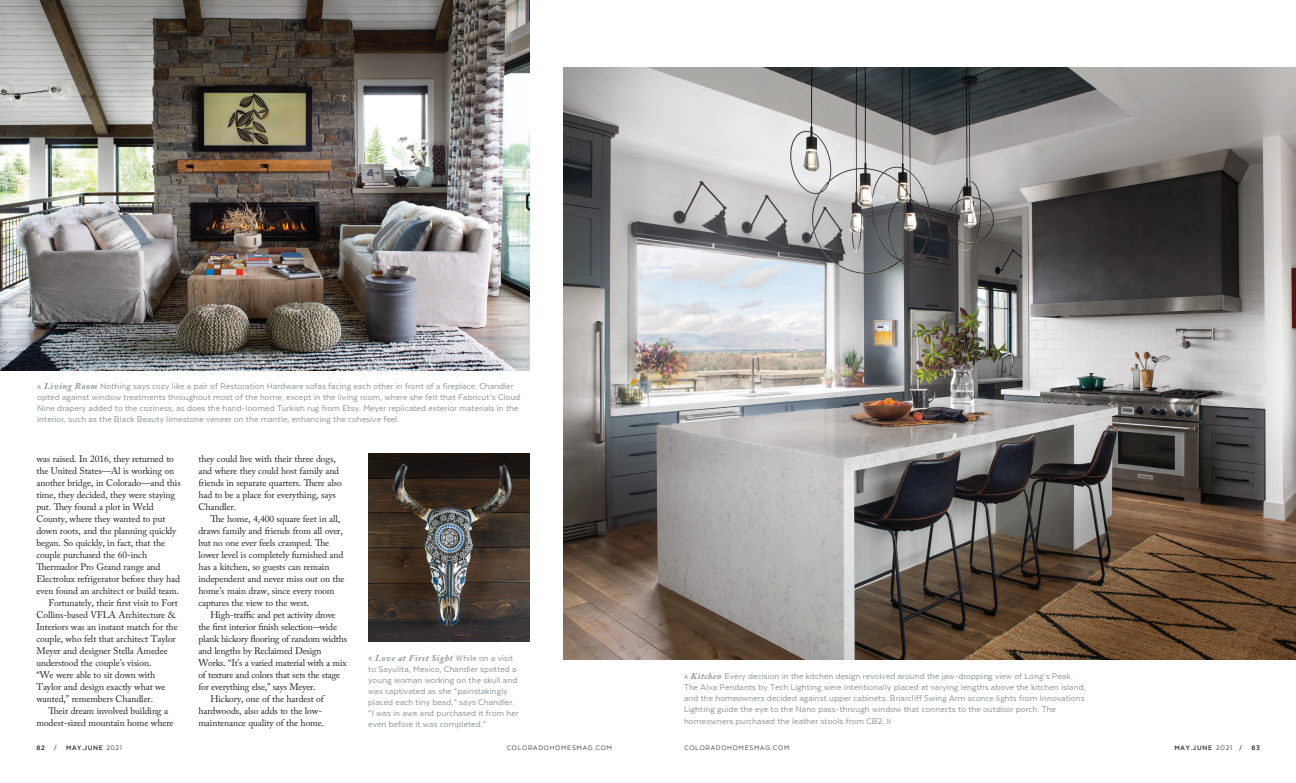
<style>
.page{position:relative;width:1296px;height:783px;background:#fff}
.page>*{position:absolute;margin:0;border:0;box-sizing:border-box;transform-origin:0 0}
.t1{font:9.5px/12px "Adobe Caslon Pro";letter-spacing:-.01em;color:#231f20}
.t2{font:9.5px/11px "Texta";letter-spacing:.01em;color:#879195}
.t3{font:italic 700 9px "Adobe Caslon Pro";letter-spacing:.06em;color:#879195}
.t4{font:7.5px "Texta Alt";letter-spacing:.1em;color:#231f20}
.t5{font:700 7.5px "Texta Alt";letter-spacing:.09em;color:#231f20}
.s1{font-family:"Adobe Caslon Pro";font-weight:700;font-style:italic;font-size:9px}
.s2{font-family:"Texta";font-weight:400;font-style:normal;font-size:9.5px}
.s3{font-family:"Century Gothic"}
.s4{font-family:"Texta"}
.s5{font-family:"Century Gothic";font-weight:400;font-size:7px}
.s6{font-weight:400}
</style>
<div class="page">
<svg style="left:368px;top:657px;width:4px;height:4px"></svg>
<svg style="left:37px;top:385px;width:4px;height:4px"></svg>
<svg style="left:684px;top:675px;width:4px;height:4px"></svg>
<img style="left:0;top:0;width:529px;height:371px">
<img style="left:563px;top:67px;width:733px;height:592px">
<img style="left:368px;top:453px;width:161px;height:189px">
<p class="t2" style="left:37px;top:381px;width:485px;text-indent:7px"><span class="s1">Living Room</span> Nothing says cozy like a pair of Restoration Hardware sofas facing each other in front of a fireplace. Chandler opted against window treatments throughout most of the home, except in the living room, where she felt that Fabricut’s Cloud Nine drapery added to the coziness, as does the hand-loomed Turkish rug from Etsy. Meyer replicated exterior materials in the interior, such as the Black Beauty limestone veneer on the mantle, enhancing the cohesive feel.</p>
<p class="t1" style="left:36px;top:453px;width:146px">was raised. In 2016, they returned to the United States—Al is working on another bridge, in Colorado—and this time, they decided, they were staying put. They found a plot in Weld County, where they wanted to put down roots, and the planning quickly began. So quickly, in fact, that the couple purchased the 60-inch Thermador Pro Grand range and Electrolux refrigerator before they had even found an architect or build team.</p>
<p class="t1" style="left:36px;top:597px;width:143px;text-indent:12px">Fortunately, their first visit to Fort Collins-based VFLA Architecture &amp; Interiors was an instant match for the couple, who felt that architect Taylor Meyer and designer Stella Amedee understood the couple’s vision.<br>“We were able to sit down with Taylor and design exactly what we wanted,” remembers Chandler.</p>
<p class="t1" style="left:36px;top:705px;width:139px;text-indent:12px">Their dream involved building a modest-sized mountain home where</p>
<p class="t1" style="left:198px;top:453px;width:145px">they could live with their three dogs, and where they could host family and friends in separate quarters. There also had to be a place for everything, says<br>Chandler.</p>
<p class="t1" style="left:198px;top:513px;width:148px;text-indent:12px">The home, 4,400 square feet in all, draws family and friends from all over, but no one ever feels cramped. The lower level is completely furnished and has a kitchen, so guests can remain independent and never miss out on the home’s main draw, since every room captures the view to the west.</p>
<p class="t1" style="left:198px;top:609px;width:150px;text-indent:12px">High-traffic and pet activity drove the first interior finish selection-wide plank hickory flooring of random widths and lengths by Reclaimed Design Works. “It’s a varied material with a mix of texture and colors that sets the stage for everything else,” says Meyer.</p>
<p class="t1" style="left:198px;top:693px;width:127px;text-indent:12px">Hickory, one of the hardest of hardwoods, also adds to the low&shy;maintenance quality of the home.</p>
<p class="t3" style="left:375px;top:652px;width:140px">Love at First Sight <span class="s2">While on a visit</span></p>
<p class="t2" style="left:368px;top:663px;width:152px">to Sayulita, Mexico, Chandler spotted a young woman working on the skull and was captivated as she “painstakingly placed each tiny bead,” says Chandler. “I was in awe and purchased it from her even before it was completed.”</p>
<p class="t2" style="left:684px;top:671px;width:403px;text-indent:7px"><span class="s1">Kitchen</span> Every decision in the kitchen design revolved around the jaw-dropping view of Long’s Peak.<br>The Alva Pendants by Tech Lighting were intentionally placed at varying lengths above the kitchen island, and the homeowners decided against upper cabinets. Briarcliff Swing Arm sconce lights from Innovations Lighting guide the eye to the Nano pass-through window that connects to the outdoor porch. The</p>
<p class="t2" style="left:684px;top:716px;width:208px">homeowners purchased the leather stools from CB2. <span class="s3">»</span></p>
<p class="t5" style="left:36px;top:744px;width:87px"><span class="s4">82</span> <span class="s5">/</span> MAY.JUNE <span class="s6">2021</span></p>
<p class="t4" style="left:507px;top:744px;width:107px">COLORADOHOMESMAG.COM</p>
<p class="t4" style="left:684px;top:744px;width:107px">COLORADOHOMESMAG.COM</p>
<p class="t5" style="left:1174px;top:744px;width:87px">MAY.JUNE <span class="s6">2021</span> <span class="s5">/</span> <span class="s4">83</span></p>
</div>
